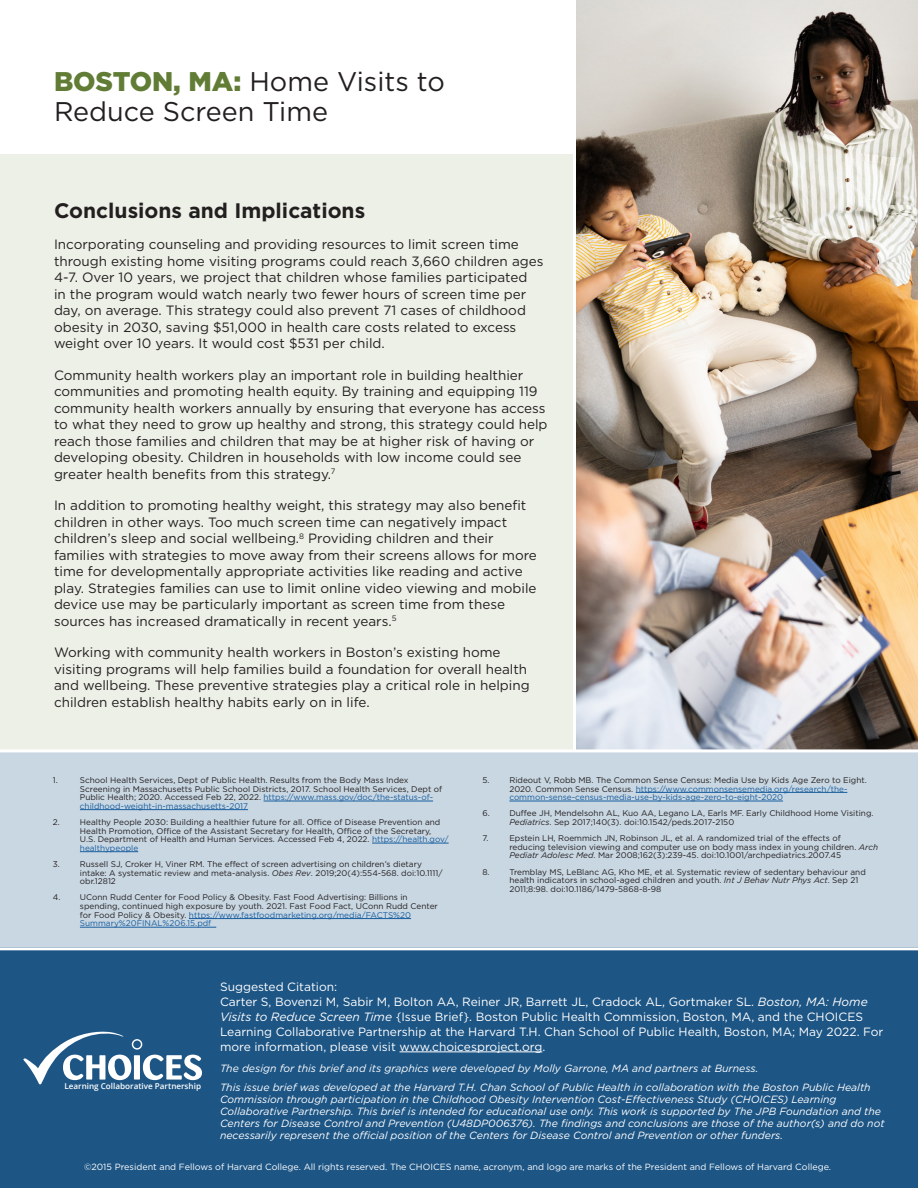
<style>
.page{position:relative;width:918px;height:1188px;background:#fff}
.page>*{position:absolute;margin:0;border:0;box-sizing:border-box;transform-origin:0 0}
.Body{font:27px/30px "Gotham";color:#231f20}
.Body-2{font:700 21px "Gotham";color:#231f20}
.Body-3{font:13.5px/16.5px "Gotham";color:#231f20}
.Body-4{font:12px/15px "Gotham";color:#fff}
.Body-5{font:italic 10.5px/12px "Gotham";color:#fff}
.t1{font:9px "Gotham";color:#fff}
.t2{font:8.25px/8.7px "Gotham";color:#231f20}
.t3{font:8.25px/8.7px "Gotham";color:#175d9e}
.t4{font:600 8.1px "Open Sans";color:#fff}
.s1{font-weight:900;color:#617c35}
.s2{color:#175d9e}
.s3{font-style:italic}
.s4{color:#231f20}
</style>
<div class="page">
<div style="left:0;top:154px;width:576px;height:610px;background:#edf0e7"></div>
<img style="left:576px;top:0;width:342px;height:749px">
<div style="left:0;top:752px;width:918px;height:197px;background:#c9d7e2"></div>
<div style="left:0;top:947px;width:918px;height:241px;background:#1d5585"></div>
<hr style="left:0;top:947px;width:918px;height:3px;background:#fff">
<hr style="left:264px;top:801px;width:169px;height:1px;background:#175d9e">
<hr style="left:80px;top:809px;width:168px;height:1px;background:#175d9e">
<hr style="left:372px;top:843px;width:77px;height:1px;background:#175d9e">
<hr style="left:80px;top:851px;width:58px;height:1px;background:#175d9e">
<hr style="left:189px;top:918px;width:222px;height:1px;background:#175d9e">
<hr style="left:80px;top:927px;width:136px;height:1px;background:#175d9e">
<hr style="left:636px;top:792px;width:211px;height:1px;background:#175d9e">
<hr style="left:509px;top:801px;width:274px;height:1px;background:#175d9e">
<hr style="left:400px;top:1052px;width:142px;height:1px;background:#fff">
<hr style="left:0;top:749px;width:918px;height:3px;background:#fff">
<hr style="left:573px;top:0;width:3px;height:751px;background:#fff">
<svg style="left:23px;top:1031px;width:179px;height:53px"></svg>
<p class="Body" style="left:54px;top:65px;width:392px"><span class="s1">BOSTON, MA:</span> Home Visits to<br>Reduce Screen Time</p>
<p class="Body-2" style="left:54px;top:196px;width:313px">Conclusions and Implications</p>
<p class="Body-3" style="left:54px;top:236px;width:491px">Incorporating counseling and providing resources to limit screen time through existing home visiting programs could reach 3,660 children ages 4-7. Over 10 years, we project that children whose families participated<br>in the program would watch nearly two fewer hours of screen time per day, on average. This strategy could also prevent 71 cases of childhood obesity in 2030, saving $51,000 in health care costs related to excess weight over 10 years. It would cost $531 per child.</p>
<p class="Body-3" style="left:54px;top:366px;width:495px">Community health workers play an important role in building healthier communities and promoting health equity. By training and equipping 119 community health workers annually by ensuring that everyone has access to what they need to grow up healthy and strong, this strategy could help reach those families and children that may be at higher risk of having or developing obesity. Children in households with low income could see greater health benefits from this strategy.<sup>7</sup></p>
<p class="Body-3" style="left:54px;top:497px;width:484px">In addition to promoting healthy weight, this strategy may also benefit children in other ways. Too much screen time can negatively impact children’s sleep and social wellbeing.<sup>8</sup> Providing children and their families with strategies to move away from their screens allows for more time for developmentally appropriate activities like reading and active play. Strategies families can use to limit online video viewing and mobile device use may be particularly important as screen time from these sources has increased dramatically in recent years.<sup>5</sup></p>
<p class="Body-3" style="left:54px;top:644px;width:477px">Working with community health workers in Boston’s existing home visiting programs will help families build a foundation for overall health and wellbeing. These preventive strategies play a critical role in helping children establish healthy habits early on in life.</p>
<p class="t2" style="left:53px;top:775px;width:6px">1.</p>
<p class="t2" style="left:80px;top:775px;width:364px">School Health Services, Dept of Public Health. Results from the Body Mass Index Screening in Massachusetts Public School Districts, 2017. School Health Services, Dept of Public Health; 2020. Accessed Feb 22, 2022. <span class="s2">https://www.mass.gov/doc/the-status-of&shy;childhood-weight-in-massachusetts-2017</span></p>
<p class="t2" style="left:53px;top:818px;width:8px">2.</p>
<p class="t2" style="left:80px;top:818px;width:370px">Healthy People 2030: Building a healthier future for all. Office of Disease Prevention and Health Promotion, Office of the Assistant Secretary for Health, Office of the Secretary, U.S. Department of Health and Human Services. Accessed Feb 4, 2022. <span class="s2">https://health.gov/ healthypeople</span></p>
<p class="t2" style="left:53px;top:860px;width:9px">3.</p>
<p class="t2" style="left:80px;top:860px;width:364px">Russell SJ, Croker H, Viner RM. The effect of screen advertising on children’s dietary intake: A systematic review and meta-analysis. <span class="s3">Obes Rev</span>. 2019;20(4):554-568. doi:10.1111/ obr.12812</p>
<p class="t2" style="left:80px;top:893px;width:360px;text-indent:-27px">4. UConn Rudd Center for Food Policy &amp; Obesity. Fast Food Advertising: Billions in spending, continued high exposure by youth. 2021. Fast Food Fact, UConn Rudd Center for Food Policy &amp; Obesity. <span class="s2">https://www.fastfoodmarketing.org/media/FACTS%20<br>Summary%20FINAL%206.15.pdf</span></p>
<p class="t2" style="left:482px;top:775px;width:9px">5.</p>
<p class="t3" style="left:509px;top:775px;width:359px"><span class="s4">Rideout V, Robb MB. The Common Sense Census: Media Use by Kids Age Zero to Eight.<br>2020. Common Sense Census.</span> https://www.commonsensemedia.org/research/the&shy;common-sense-census-media-use-by-kids-age-zero-to-eight-2020</p>
<p class="t2" style="left:509px;top:809px;width:366px;text-indent:-27px">6. Duffee JH, Mendelsohn AL, Kuo AA, Legano LA, Earls MF. Early Childhood Home Visiting.<br><span class="s3">Pediatrics</span>. Sep 2017;140(3). doi:10.1542/peds.2017-2150</p>
<p class="t2" style="left:482px;top:834px;width:8px">7.</p>
<p class="t2" style="left:509px;top:834px;width:370px">Epstein LH, Roemmich JN, Robinson JL, et al. A randomized trial of the effects of reducing television viewing and computer use on body mass index in young children. <span class="s3">Arch<br>Pediatr Adolesc Med</span>. Mar 2008;162(3):239-45. doi:10.1001/archpediatrics.2007.45</p>
<p class="t2" style="left:509px;top:867px;width:358px;text-indent:-27px">8. Tremblay MS, LeBlanc AG, Kho ME, et al. Systematic review of sedentary behaviour and health indicators in school-aged children and youth. <span class="s3">Int J Behav Nutr Phys Act</span>. Sep 21<br>2011;8:98. doi:10.1186/1479-5868-8-98</p>
<p class="Body-4" style="left:220px;top:979px;width:119px">Suggested Citation:</p>
<p class="Body-4" style="left:220px;top:994px;width:665px">Carter S, Bovenzi M, Sabir M, Bolton AA, Reiner JR, Barrett JL, Cradock AL, Gortmaker SL. <span class="s3">Boston, MA: Home Visits to Reduce Screen Time</span> {Issue Brief}. Boston Public Health Commission, Boston, MA, and the CHOICES Learning Collaborative Partnership at the Harvard T.H. Chan School of Public Health, Boston, MA; May 2022. For more information, please visit www.choicesproject.org.</p>
<p class="Body-5" style="left:220px;top:1062px;width:540px">The design for this brief and its graphics were developed by Molly Garrone, MA and partners at Burness.</p>
<p class="Body-5" style="left:220px;top:1081px;width:666px">This issue brief was developed at the Harvard T.H. Chan School of Public Health in collaboration with the Boston Public Health Commission through participation in the Childhood Obesity Intervention Cost-Effectiveness Study (CHOICES) Learning Collaborative Partnership. This brief is intended for educational use only. This work is supported by The JPB Foundation and the Centers for Disease Control and Prevention (U48DP006376). The findings and conclusions are those of the author(s) and do not necessarily represent the official position of the Centers for Disease Control and Prevention or other funders.</p>
<p class="t1" style="left:84px;top:1161px;width:749px">©2015 President and Fellows of Harvard College. All rights reserved. The CHOICES name, acronym, and logo are marks of the President and Fellows of Harvard College.</p>
<p class="t4" style="left:64px;top:1081px;width:138px">Learning Collaborative Partnership</p>
</div>
